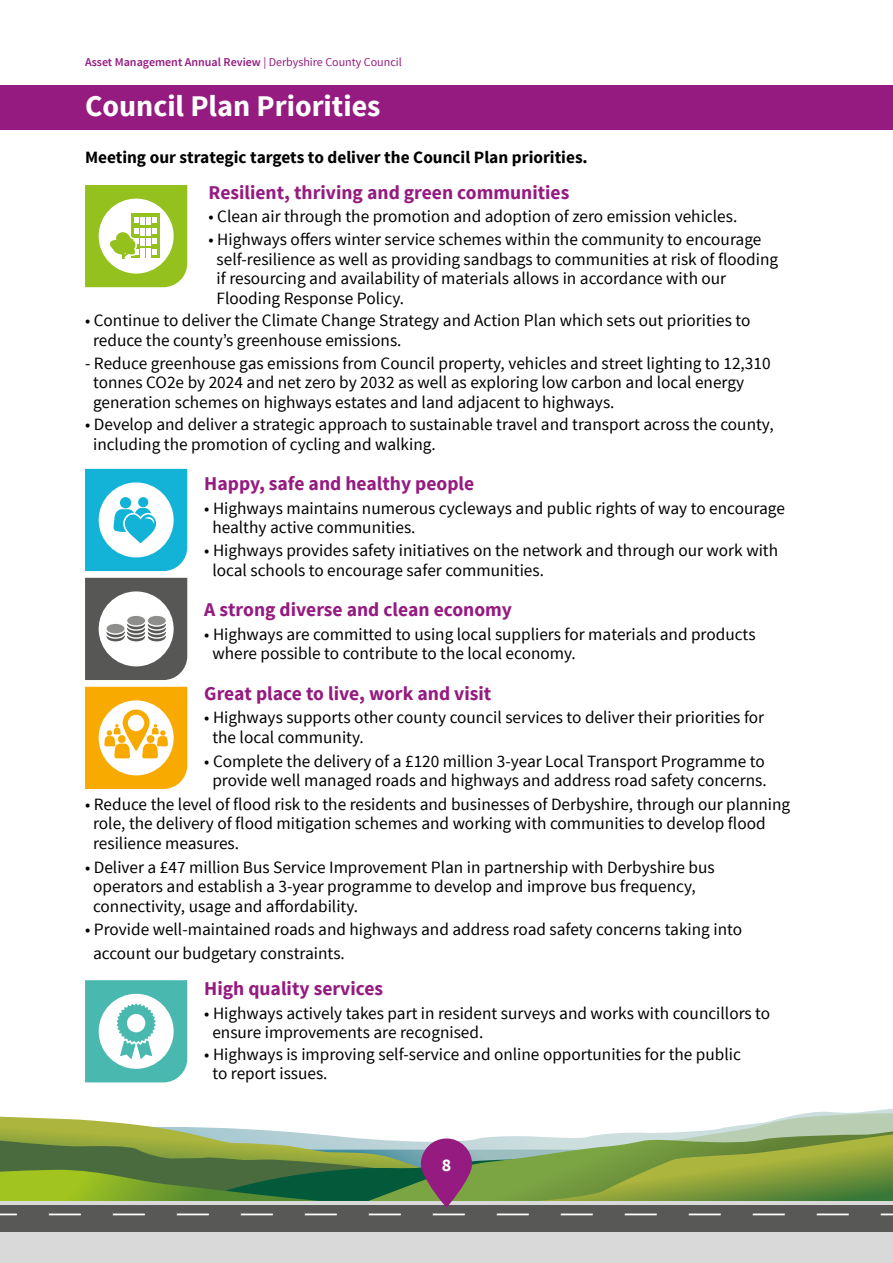
<style>
.page{position:relative;width:893px;height:1263px;background:#fff}
.page>*{position:absolute;margin:0;border:0;box-sizing:border-box;transform-origin:0 0}
.t1{font:700 30px "Source Sans Pro";color:#fff}
.t2{font:700 19.5px "Source Sans Pro";color:#951b81}
.t3{font:700 18px "Source Sans Pro";color:#fff}
.bullets{font:17.25px/19.5px "Source Sans Pro";color:#000}
.bullets-2{font:700 17.25px "Source Sans Pro";color:#000}
.t4{font:600 12px "Source Sans Pro";color:#951b81}
.s1{font-weight:400}
</style>
<div class="page">
<div style="left:0;top:1201px;width:893px;height:62px;background:#dad9d9"></div>
<svg style="left:0;top:1113px;width:893px;height:119px"></svg>
<svg style="left:421px;top:1138px;width:51px;height:70px;background:#913979"></svg>
<div style="left:0;top:85px;width:893px;height:45px;background:#951b81"></div>
<svg style="left:85px;top:980px;width:102px;height:102px"></svg>
<svg style="left:85px;top:578px;width:102px;height:102px"></svg>
<svg style="left:85px;top:469px;width:102px;height:102px"></svg>
<div style="left:120px;top:497px;width:11px;height:11px;background:#12b3d6;border-radius:50%"></div>
<svg style="left:85px;top:687px;width:102px;height:102px"></svg>
<svg style="left:85px;top:185px;width:102px;height:102px"></svg>
<p class="t4" style="left:85px;top:55px;width:318px">Asset Management Annual Review <span class="s1">| Derbyshire County Council</span></p>
<h2 class="t1" style="left:85px;top:87px;width:297px">Council Plan Priorities</h2>
<p class="bullets-2" style="left:85px;top:146px;width:504px">Meeting our strategic targets to deliver the Council Plan priorities.</p>
<h3 class="t2" style="left:209px;top:180px;width:362px">Resilient, thriving and green communities</h3>
<p class="bullets" style="left:209px;top:207px;width:530px">• Clean air through the promotion and adoption of zero emission vehicles.</p>
<p class="bullets" style="left:217px;top:230px;width:563px;text-indent:-8px">• Highways offers winter service schemes within the community to encourage self-resilience as well as providing sandbags to communities at risk of flooding if resourcing and availability of materials allows in accordance with our Flooding Response Policy.</p>
<p class="bullets" style="left:93px;top:311px;width:659px;text-indent:-8px">• Continue to deliver the Climate Change Strategy and Action Plan which sets out priorities to reduce the county’s greenhouse emissions.</p>
<p class="bullets" style="left:93px;top:353px;width:679px;text-indent:-8px">- Reduce greenhouse gas emissions from Council property, vehicles and street lighting to 12,310 tonnes CO2e by 2024 and net zero by 2032 as well as exploring low carbon and local energy generation schemes on highways estates and land adjacent to highways.</p>
<p class="bullets" style="left:93px;top:415px;width:682px;text-indent:-8px">• Develop and deliver a strategic approach to sustainable travel and transport across the county, including the promotion of cycling and walking.</p>
<h3 class="t2" style="left:204px;top:471px;width:271px">Happy, safe and healthy people</h3>
<p class="bullets" style="left:212px;top:499px;width:574px;text-indent:-8px">• Highways maintains numerous cycleways and public rights of way to encourage healthy active communities.</p>
<p class="bullets" style="left:212px;top:541px;width:567px;text-indent:-8px">• Highways provides safety initiatives on the network and through our work with local schools to encourage safer communities.</p>
<h3 class="t2" style="left:204px;top:597px;width:309px">A strong diverse and clean economy</h3>
<p class="bullets" style="left:212px;top:625px;width:545px;text-indent:-8px">• Highways are committed to using local suppliers for materials and products where possible to contribute to the local economy.</p>
<h3 class="t2" style="left:204px;top:681px;width:289px">Great place to live, work and visit</h3>
<p class="bullets" style="left:212px;top:708px;width:553px;text-indent:-8px">• Highways supports other county council services to deliver their priorities for the local community.</p>
<p class="bullets" style="left:204px;top:751px;width:564px;text-align:center">• Complete the delivery of a £120 million 3-year Local Transport Programme to provide well managed roads and highways and address road safety concerns.</p>
<p class="bullets" style="left:93px;top:795px;width:699px;text-indent:-8px">• Reduce the level of flood risk to the residents and businesses of Derbyshire, through our planning role, the delivery of flood mitigation schemes and working with communities to develop flood resilience measures.</p>
<p class="bullets" style="left:93px;top:857px;width:623px;text-indent:-8px">• Deliver a £47 million Bus Service Improvement Plan in partnership with Derbyshire bus operators and establish a 3-year programme to develop and improve bus frequency, connectivity, usage and affordability.</p>
<p class="bullets" style="left:93px;top:918px;width:650px;line-height:23.2px;text-indent:-8px">• Provide well-maintained roads and highways and address road safety concerns taking into account our budgetary constraints.</p>
<h3 class="t2" style="left:204px;top:976px;width:180px">High quality services</h3>
<p class="bullets" style="left:212px;top:1003px;width:559px;text-indent:-8px">• Highways actively takes part in resident surveys and works with councillors to ensure improvements are recognised.</p>
<p class="bullets" style="left:212px;top:1045px;width:530px;text-indent:-8px">• Highways is improving self-service and online opportunities for the public to report issues.</p>
<p class="t3" style="left:442px;top:1154px;width:11px">8</p>
</div>
